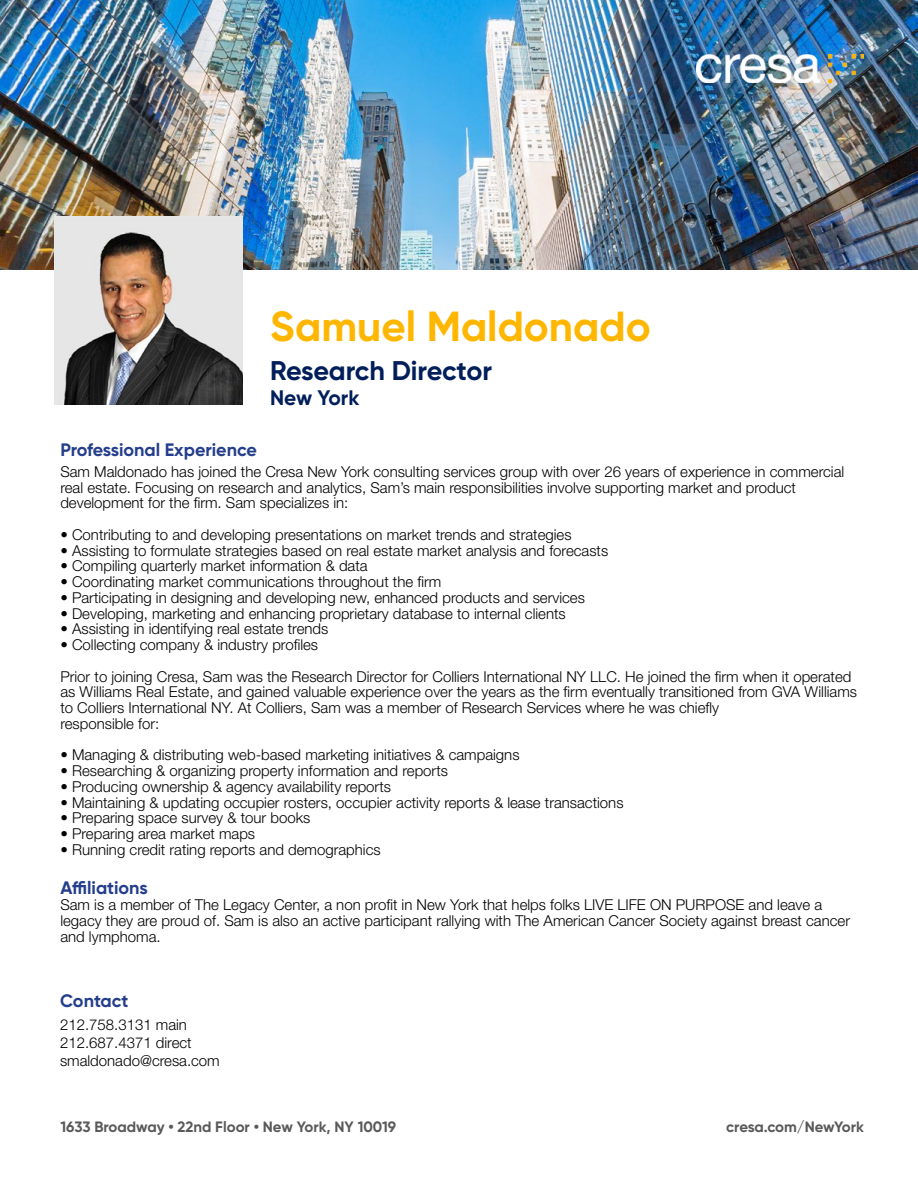
<style>
.page{position:relative;width:918px;height:1188px;background:#fff}
.page>*{position:absolute;margin:0;border:0;box-sizing:border-box;transform-origin:0 0}
.t1{font:700 42px "Gilroy";color:#ffb600}
.t2{font:700 27px "Gilroy";letter-spacing:-.005em;color:#001e5a}
.t3{font:700 21px "Gilroy";color:#001e5a}
.t4{font:700 18px "Gilroy";color:#243e8c}
.t5{font:300 15px/15.8px "Helvetica Neue LT Std";color:#000}
.t6{font:700 15px "Gilroy";color:#595959}
</style>
<div class="page">
<img style="left:0;top:0;width:918px;height:270px">
<img style="left:54px;top:216px;width:189px;height:189px">
<img style="left:697px;top:54px;width:167px;height:29px">
<h1 class="t1" style="left:270px;top:300px;width:382px">Samuel Maldonado</h1>
<h2 class="t2" style="left:270px;top:353px;width:223px">Research Director</h2>
<h3 class="t3" style="left:270px;top:385px;width:91px">New York</h3>
<p class="t4" style="left:60px;top:438px;width:198px">Professional Experience</p>
<p class="t5" style="left:60px;top:463px;width:785px">Sam Maldonado has joined the Cresa New York consulting services group with over 26 years of experience in commercial real estate. Focusing on research and analytics, Sam’s main responsibilities involve supporting market and product development for the firm. Sam specializes in:</p>
<p class="t5" style="left:60px;top:526px;width:513px">• Contributing to and developing presentations on market trends and strategies</p>
<p class="t5" style="left:60px;top:542px;width:549px">• Assisting to formulate strategies based on real estate market analysis and forecasts</p>
<p class="t5" style="left:60px;top:558px;width:309px">• Compiling quarterly market information &amp; data</p>
<p class="t5" style="left:60px;top:574px;width:382px">• Coordinating market communications throughout the firm</p>
<p class="t5" style="left:60px;top:589px;width:526px">• Participating in designing and developing new, enhanced products and services</p>
<p class="t5" style="left:60px;top:605px;width:507px">• Developing, marketing and enhancing proprietary database to internal clients</p>
<p class="t5" style="left:60px;top:621px;width:270px">• Assisting in identifying real estate trends</p>
<p class="t5" style="left:60px;top:629px;width:793px;line-height:31.5px">• Collecting company &amp; industry profiles<br>Prior to joining Cresa, Sam was the Research Director for Colliers International NY LLC. He joined the firm when it operated</p>
<p class="t5" style="left:60px;top:684px;width:798px">as Williams Real Estate, and gained valuable experience over the years as the firm eventually transitioned from GVA Williams to Colliers International NY. At Colliers, Sam was a member of Research Services where he was chiefly<br>responsible for:</p>
<p class="t5" style="left:60px;top:747px;width:461px">• Managing &amp; distributing web-based marketing initiatives &amp; campaigns</p>
<p class="t5" style="left:60px;top:763px;width:389px">• Researching &amp; organizing property information and reports</p>
<p class="t5" style="left:60px;top:778px;width:332px">• Producing ownership &amp; agency availability reports</p>
<p class="t5" style="left:60px;top:794px;width:565px">• Maintaining &amp; updating occupier rosters, occupier activity reports &amp; lease transactions</p>
<p class="t5" style="left:60px;top:810px;width:252px">• Preparing space survey &amp; tour books</p>
<p class="t5" style="left:60px;top:826px;width:196px">• Preparing area market maps</p>
<p class="t5" style="left:60px;top:841px;width:322px">• Running credit rating reports and demographics</p>
<p class="t4" style="left:60px;top:877px;width:89px">Affiliations</p>
<p class="t5" style="left:60px;top:897px;width:791px">Sam is a member of The Legacy Center, a non profit in New York that helps folks LIVE LIFE ON PURPOSE and leave a legacy they are proud of. Sam is also an active participant rallying with The American Cancer Society against breast cancer and lymphoma.</p>
<p class="t4" style="left:60px;top:989px;width:70px">Contact</p>
<p class="t5" style="left:60px;top:1015px;width:161px;line-height:18px">212.758.3131 main<br>212.687.4371 direct smaldonado@cresa.com</p>
<p class="t6" style="left:60px;top:1118px;width:337px">1633 Broadway • 22nd Floor • New York, NY 10019</p>
<p class="t6" style="left:726px;top:1118px;width:139px">cresa.com/NewYork</p>
</div>
